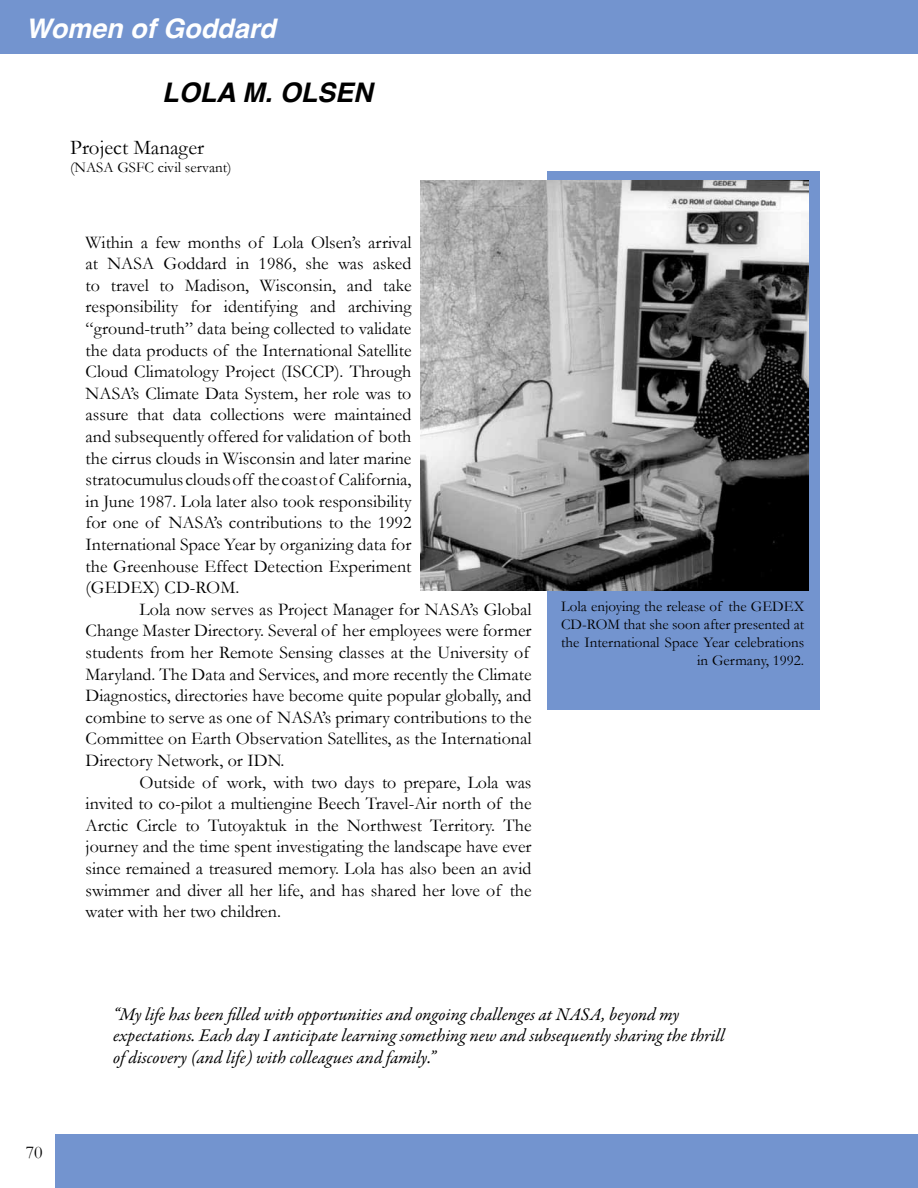
<style>
.page{position:relative;width:918px;height:1188px;background:#fff}
.page>*{position:absolute;margin:0;border:0;box-sizing:border-box;transform-origin:0 0}
.t1{font:italic 700 27px "Helvetica";color:#fff}
.t2{font:italic 700 27px "Helvetica";color:#000}
.t3{font:21px "Garamond";color:#000}
.t4{font:18px/21.6px "Garamond";color:#000;text-align:justify}
.t5{font:italic 18px/21.6px "Garamond Premr Pro";letter-spacing:-.005em;color:#000}
.t6{font:15px/18px "Garamond";color:#000;text-align:right}
</style>
<div class="page">
<div style="left:0;top:0;width:918px;height:54px;background:#7394cf"></div>
<div style="left:56px;top:1135px;width:862px;height:53px;background:#7394cf"></div>
<div style="left:547px;top:171px;width:272px;height:539px;background:#7394cf"></div>
<img style="left:420px;top:180px;width:388px;height:411px">
<h1 class="t1" style="left:26px;top:2px;width:252px">Women of Goddard</h1>
<h1 class="t1" style="left:26px;top:6px;width:252px">Women of Goddard</h1>
<h1 class="t2" style="left:162px;top:71px;width:212px">LOLA M. OLSEN</h1>
<p class="t3" style="left:70px;top:135px;width:135px">Project Manager</p>
<p class="t6" style="left:70px;top:158px;width:163px">(NASA GSFC civil servant)</p>
<p class="t4" style="left:86px;top:231px;width:327px">Within a few months of Lola Olsen’s arrival at NASA Goddard in 1986, she was asked to travel to Madison, Wisconsin, and take responsibility for identifying and archiving “ground-truth” data being collected to validate the data products of the International Satellite Cloud Climatology Project (ISCCP). Through NASA’s Climate Data System, her role was to assure that data collections were maintained and subsequently offered for validation of both the cirrus clouds in Wisconsin and later marine stratocumulus clouds off the coast of California, in June 1987. Lola later also took responsibility for one of NASA’s contributions to the 1992<br>International Space Year by organizing data for the Greenhouse Effect Detection Experiment (GEDEX) CD-ROM.</p>
<p class="t4" style="left:86px;top:598px;width:447px;text-align:left;text-indent:54px">Lola now serves as Project Manager for NASA’s Global Change Master Directory. Several of her employees were former students from her Remote Sensing classes at the University of Maryland. The Data and Services, and more recently the Climate Diagnostics, directories have become quite popular globally, and combine to serve as one of NASA’s primary contributions to the Committee on Earth Observation Satellites, as the International Directory Network, or IDN.</p>
<p class="t4" style="left:86px;top:771px;width:447px;text-indent:54px">Outside of work, with two days to prepare, Lola was invited to co-pilot a multiengine Beech Travel-Air north of the Arctic Circle to Tutoyaktuk in the Northwest Territory. The journey and the time spent investigating the landscape have ever since remained a treasured memory. Lola has also been an avid swimmer and diver all her life, and has shared her love of the water with her two children.</p>
<p class="t6" style="left:561px;top:597px;width:245px">Lola enjoying the release of the GEDEX CD-ROM that she soon after presented at the International Space Year celebrations in Germany, 1992.</p>
<p class="t4" style="left:26px;top:1141px;width:18px">70</p>
<p class="t5" style="left:113px;top:1004px;width:613px">“My life has been filled with opportunities and ongoing challenges at NASA, beyond my expectations. Each day I anticipate learning something new and subsequently sharing the thrill of discovery (and life) with colleagues and family.”</p>
</div>
